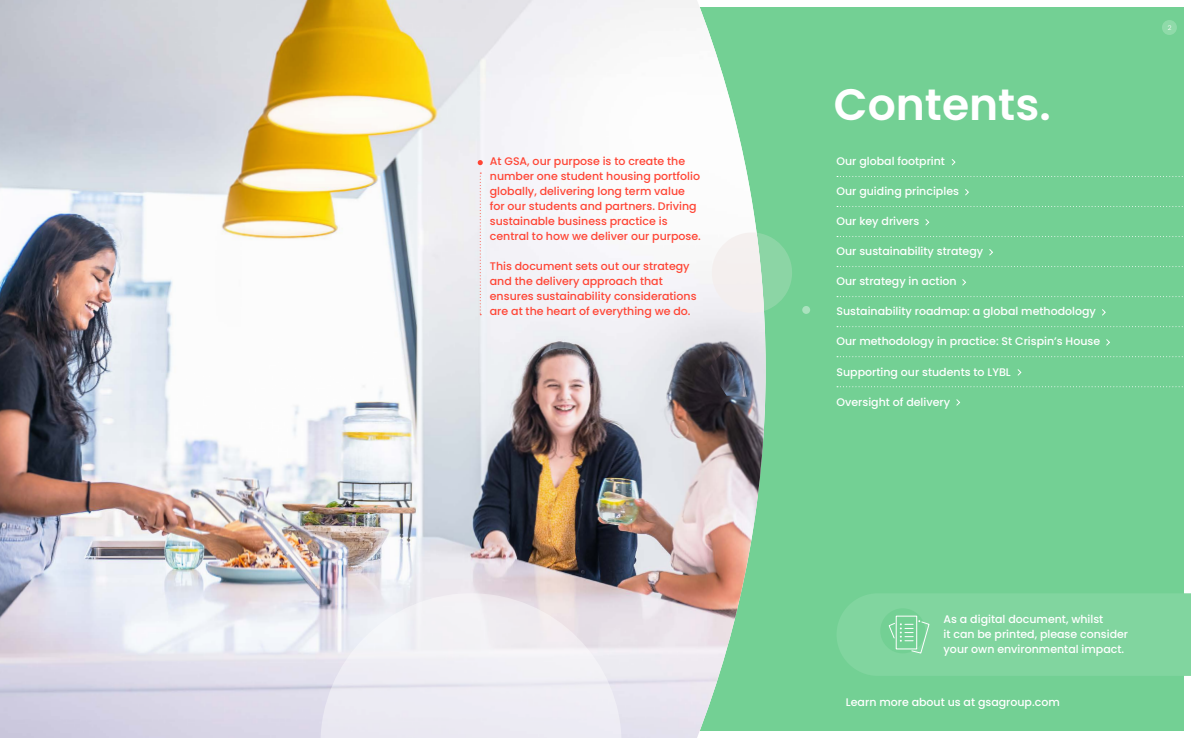
<style>
.page{position:relative;width:1191px;height:738px;background:#fff}
.page>*{position:absolute;margin:0;border:0;box-sizing:border-box;transform-origin:0 0}
.t1{font:600 44px "Poppins";color:#fff}
.t2{font:500 11px/15px "Poppins";color:#fff}
.t3{font:500 11px/15px "Poppins";color:#ff4535}
.t4{font:300 6.5px "Poppins";color:#fff}
</style>
<div class="page">
<div style="left:7px;top:7px;width:1176px;height:723px;background:#73d094"></div>
<div style="left:1161px;top:20px;width:15px;height:15px;background:#8fdaa9;border-radius:50%"></div>
<img style="left:0;top:0;width:765px;height:737px">
<svg style="left:837px;top:176px;width:347px;height:1px"></svg>
<svg style="left:837px;top:236px;width:347px;height:1px"></svg>
<svg style="left:837px;top:296px;width:347px;height:1px"></svg>
<svg style="left:837px;top:356px;width:347px;height:1px"></svg>
<svg style="left:837px;top:206px;width:347px;height:1px"></svg>
<svg style="left:837px;top:266px;width:347px;height:1px"></svg>
<svg style="left:837px;top:326px;width:347px;height:1px"></svg>
<svg style="left:837px;top:386px;width:347px;height:1px"></svg>
<svg style="left:802px;top:305px;width:8px;height:9px"></svg>
<svg style="left:320px;top:593px;width:301px;height:144px;background:#eceaf1"></svg>
<img style="left:708px;top:348px;width:38px;height:48px">
<svg style="left:480px;top:172px;width:1px;height:143px"></svg>
<svg style="left:478px;top:160px;width:5px;height:5px"></svg>
<svg style="left:710px;top:231px;width:82px;height:83px;background:#c9e5d1"></svg>
<svg style="left:837px;top:593px;width:354px;height:82px"></svg>
<svg style="left:951px;top:159px;width:5px;height:7px"></svg>
<svg style="left:925px;top:219px;width:4px;height:7px"></svg>
<svg style="left:1102px;top:309px;width:4px;height:7px"></svg>
<svg style="left:1017px;top:369px;width:4px;height:7px"></svg>
<svg style="left:956px;top:399px;width:4px;height:7px"></svg>
<svg style="left:965px;top:189px;width:4px;height:7px"></svg>
<svg style="left:962px;top:279px;width:4px;height:7px"></svg>
<svg style="left:1106px;top:339px;width:4px;height:7px"></svg>
<svg style="left:989px;top:249px;width:4px;height:7px"></svg>
<p class="t3" style="left:490px;top:154px;width:212px">At GSA, our purpose is to create the number one student housing portfolio globally, delivering long term value for our students and partners. Driving sustainable business practice is central to how we deliver our purpose.</p>
<p class="t3" style="left:490px;top:259px;width:208px">This document sets out our strategy and the delivery approach that ensures sustainability considerations are at the heart of everything we do.</p>
<h1 class="t1" style="left:834px;top:79px;width:218px">Contents.</h1>
<p class="t2" style="left:836px;top:154px;width:110px">Our global footprint</p>
<p class="t2" style="left:836px;top:184px;width:124px">Our guiding principles</p>
<p class="t2" style="left:836px;top:214px;width:84px">Our key drivers</p>
<p class="t2" style="left:836px;top:244px;width:148px">Our sustainability strategy</p>
<p class="t2" style="left:836px;top:274px;width:122px">Our strategy in action</p>
<p class="t2" style="left:836px;top:304px;width:261px">Sustainability roadmap: a global methodology</p>
<p class="t2" style="left:836px;top:334px;width:265px">Our methodology in practice: St Crispin’s House</p>
<p class="t2" style="left:836px;top:364px;width:176px">Supporting our students to LYBL</p>
<p class="t2" style="left:836px;top:394px;width:115px">Oversight of delivery</p>
<p class="t4" style="left:1167px;top:24px;width:5px">2</p>
<p class="t2" style="left:943px;top:611px;width:186px">As a digital document, whilst<br>it can be printed, please consider your own environmental impact.</p>
<p class="t2" style="left:846px;top:694px;width:215px">Learn more about us at gsagroup.com</p>
</div>
